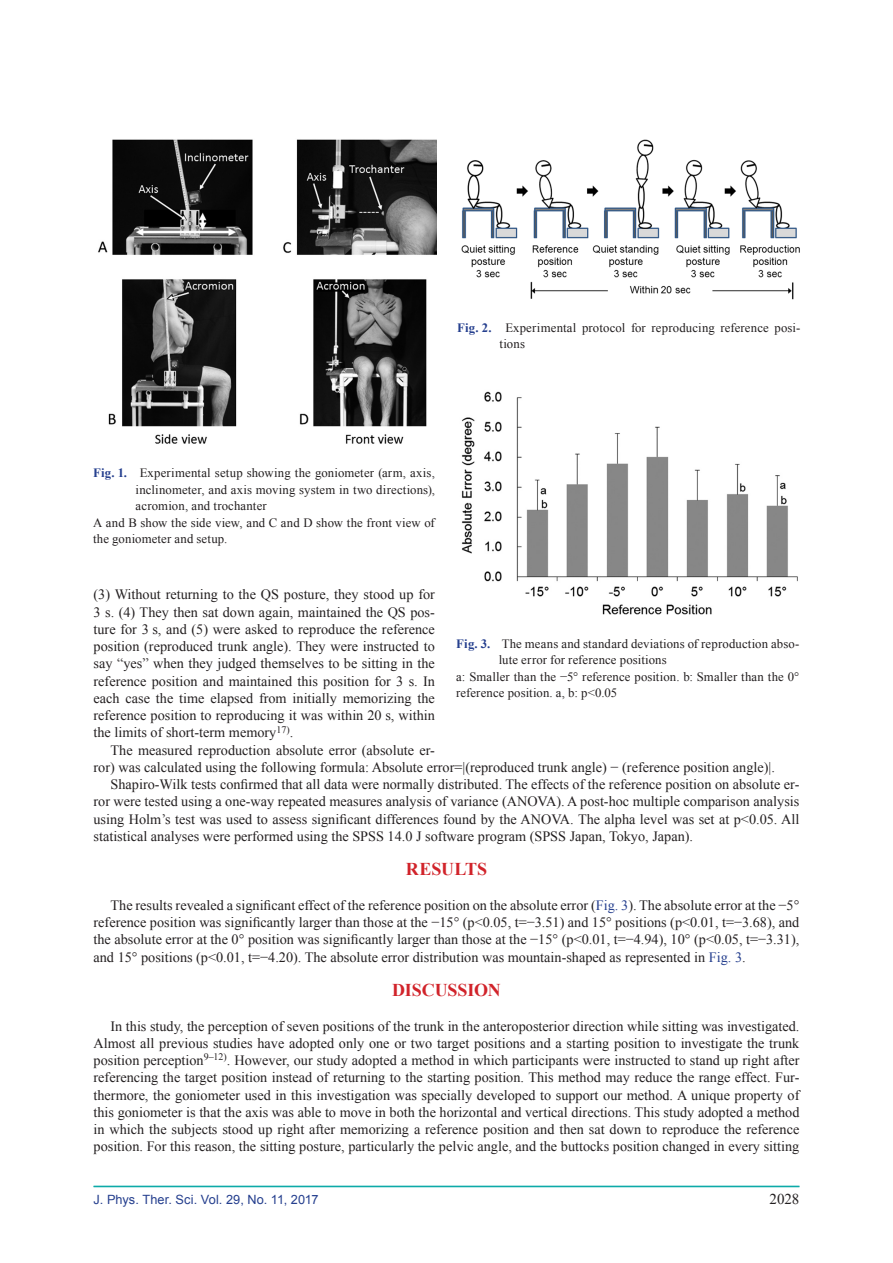
<style>
.page{position:relative;width:893px;height:1263px;background:#fff}
.page>*{position:absolute;margin:0;border:0;box-sizing:border-box;transform-origin:0 0}
.t1{font:700 18px "Times New Roman";letter-spacing:-.005em;color:#d1232a}
.t2{font:15px "Times New Roman";color:#231f20}
.t3{font:14.25px/17.2px "Times New Roman";color:#231f20;text-align:justify}
.t4{font:12.75px/16.5px "Times New Roman";letter-spacing:.01em;color:#231f20}
.t5{font:12.75px "Arial";letter-spacing:.01em;color:#253f8e}
.s1{font-weight:700;color:#253f8e}
.s2{color:#253f8e}
</style>
<div class="page">
<hr style="left:94px;top:1186px;width:705px;height:1px;background:#00a6a4">
<img style="left:98px;top:139px;width:338px;height:305px">
<img style="left:461px;top:139px;width:339px;height:161px">
<img style="left:461px;top:391px;width:337px;height:224px">
<p class="t4" style="left:500px;top:319px;width:302px;text-indent:-42px"><span class="s1">Fig. 2.</span> Experimental protocol for reproducing reference posi&shy;tions</p>
<p class="t4" style="left:93px;top:464px;width:343px"><span class="s1">Fig. 1.</span> Experimental setup showing the goniometer (arm, axis,</p>
<p class="t4" style="left:136px;top:481px;width:301px">inclinometer, and axis moving system in two directions),</p>
<p class="t4" style="left:136px;top:497px;width:133px">acromion, and trochanter</p>
<p class="t4" style="left:93px;top:514px;width:343px">A and B show the side view, and C and D show the front view of</p>
<p class="t4" style="left:93px;top:530px;width:136px">the goniometer and setup.</p>
<p class="t3" style="left:94px;top:586px;width:343px">(3) Without returning to the QS posture, they stood up for 3 s. (4) They then sat down again, maintained the QS pos&shy;ture for 3 s, and (5) were asked to reproduce the reference position (reproduced trunk angle). They were instructed to say “yes” when they judged themselves to be sitting in the reference position and maintained this position for 3 s. In each case the time elapsed from initially memorizing the reference position to reproducing it was within 20 s, within the limits of short-term memory<sup>17)</sup>.</p>
<p class="t3" style="left:111px;top:741px;width:326px">The measured reproduction absolute error (absolute er-</p>
<p class="t3" style="left:94px;top:758px;width:683px">ror) was calculated using the following formula: Absolute error=|(reproduced trunk angle) − (reference position angle)|.</p>
<p class="t3" style="left:111px;top:775px;width:690px">Shapiro-Wilk tests confirmed that all data were normally distributed. The effects of the reference position on absolute er-</p>
<p class="t3" style="left:94px;top:793px;width:707px">ror were tested using a one-way repeated measures analysis of variance (ANOVA). A post-hoc multiple comparison analysis</p>
<p class="t3" style="left:94px;top:810px;width:707px">using Holm’s test was used to assess significant differences found by the ANOVA. The alpha level was set at p&lt;0.05. All</p>
<p class="t3" style="left:94px;top:827px;width:601px">statistical analyses were performed using the SPSS 14.0 J software program (SPSS Japan, Tokyo, Japan).</p>
<p class="t1" style="left:406px;top:857px;width:83px">RESULTS</p>
<p class="t3" style="left:94px;top:896px;width:707px;text-indent:17px">The results revealed a significant effect of the reference position on the absolute error (<span class="s2">Fig. 3</span>). The absolute error at the −5° reference position was significantly larger than those at the −15° (p&lt;0.05, t=−3.51) and 15° positions (p&lt;0.01, t=−3.68), and the absolute error at the 0° position was significantly larger than those at the −15° (p&lt;0.01, t=−4.94), 10° (p&lt;0.05, t=−3.31), and 15° positions (p&lt;0.01, t=−4.20). The absolute error distribution was mountain-shaped as represented in <span class="s2">Fig. 3</span>.</p>
<p class="t1" style="left:392px;top:978px;width:110px">DISCUSSION</p>
<p class="t3" style="left:94px;top:1017px;width:707px;text-indent:17px">In this study, the perception of seven positions of the trunk in the anteroposterior direction while sitting was investigated.<br>Almost all previous studies have adopted only one or two target positions and a starting position to investigate the trunk position perception<sup>9–12)</sup>. However, our study adopted a method in which participants were instructed to stand up right after referencing the target position instead of returning to the starting position. This method may reduce the range effect. Fur&shy;thermore, the goniometer used in this investigation was specially developed to support our method. A unique property of this goniometer is that the axis was able to move in both the horizontal and vertical directions. This study adopted a method in which the subjects stood up right after memorizing a reference position and then sat down to reproduce the reference position. For this reason, the sitting posture, particularly the pelvic angle, and the buttocks position changed in every sitting</p>
<p class="t4" style="left:456px;top:635px;width:345px"><span class="s1">Fig. 3.</span> The means and standard deviations of reproduction abso-</p>
<p class="t4" style="left:499px;top:651px;width:170px">lute error for reference positions</p>
<p class="t4" style="left:456px;top:668px;width:345px">a: Smaller than the −5° reference position. b: Smaller than the 0°</p>
<p class="t4" style="left:456px;top:684px;width:162px">reference position. a, b: p&lt;0.05</p>
<p class="t5" style="left:94px;top:1191px;width:226px">J. Phys. Ther. Sci. Vol. 29, No. 11, 2017</p>
<p class="t2" style="left:769px;top:1188px;width:31px">2028</p>
</div>
